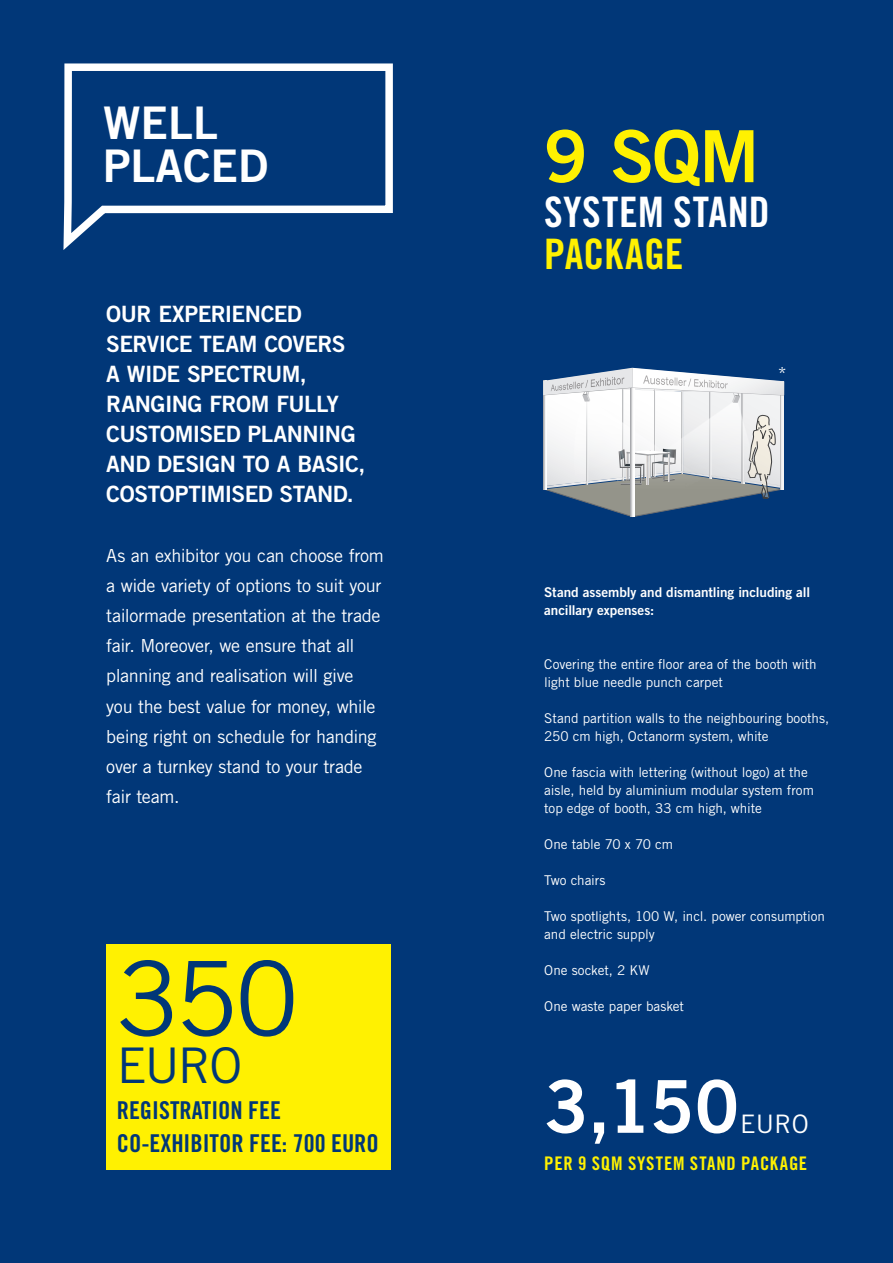
<style>
.page{position:relative;width:893px;height:1263px;background:#013778}
.page>*{position:absolute;margin:0;border:0;box-sizing:border-box;transform-origin:0 0}
.t1{font:103.2px "Trade Gothic LT Std";color:#013778}
.t2{font:72.9px "Trade Gothic LT Std Bd 2";color:#fff}
.t3{font:72px "Trade Gothic LT Std Bd 2";color:#fff101}
.t4{font:49.2px "Trade Gothic LT Std";color:#013778}
.t5{font:45px/43.5px "Trade Gothic LT Std Bd 2";color:#fff}
.t6{font:42px "Trade Gothic LT Std Bd Cn 20";letter-spacing:.01em;color:#fff}
.t7{font:42px "Trade Gothic LT Std Bd Cn 20";color:#fff101}
.t8{font:25.5px "Trade Gothic LT Std";color:#fff}
.t9{font:24.6px/33px "Trade Gothic LT Std Bd Cn 20";color:#013778}
.t10{font:22.5px/30px "Trade Gothic LT Std Bd 2";letter-spacing:-.025em;color:#fff}
.t11{font:18.75px "Trade Gothic LT Std Bd Cn 20";letter-spacing:.04em;color:#fff101}
.t12{font:18px/30px "Trade Gothic LT Std";letter-spacing:-.02em;color:#fff}
.t13{font:13.5px/18px "Trade Gothic LT Std";letter-spacing:-.005em;color:#fff}
.t14{font:13.5px/18px "Trade Gothic LT Std Bd 2";letter-spacing:-.005em;color:#fff}
</style>
<div class="page">
<svg style="left:543px;top:368px;width:241px;height:149px;background:#bdc5cd"></svg>
<div style="left:106px;top:944px;width:285px;height:225px;background:#fff101"></div>
<svg style="left:63px;top:63px;width:330px;height:187px"></svg>
<h3 class="t5" style="left:103px;top:100px;width:167px">WELL<br>PLACED</h3>
<h3 class="t10" style="left:106px;top:299px;width:260px">OUR EXPERIENCED<br>SERVICE TEAM COVERS<br>A WIDE SPECTRUM,<br>RANGING FROM FULLY<br>CUSTOMISED PLANNING<br>AND DESIGN TO A BASIC,<br>COSTOPTIMISED STAND.</h3>
<p class="t12" style="left:106px;top:541px;width:279px">As an exhibitor you can choose from a wide variety of options to suit your tailormade presentation at the trade fair. Moreover, we ensure that all planning and realisation will give you the best value for money, while being right on schedule for handing over a turnkey stand to your trade fair team.</p>
<h1 class="t1" style="left:117px;top:936px;width:183px">350</h1>
<h3 class="t4" style="left:117px;top:1036px;width:127px">EURO</h3>
<h3 class="t9" style="left:117px;top:1093px;width:264px">REGISTRATION FEE<br>CO-EXHIBITOR FEE: 700 EURO</h3>
<h3 class="t3" style="left:544px;top:112px;width:216px">9 SQM</h3>
<h3 class="t6" style="left:544px;top:186px;width:227px">SYSTEM STAND</h3>
<h3 class="t7" style="left:544px;top:228px;width:141px">PACKAGE</h3>
<h3 class="t12" style="left:778px;top:358px;width:10px">*</h3>
<p class="t14" style="left:544px;top:582px;width:267px">Stand assembly and dismantling including all ancillary expenses:</p>
<p class="t13" style="left:544px;top:655px;width:274px">Covering the entire floor area of the booth with light blue needle punch carpet</p>
<p class="t13" style="left:544px;top:709px;width:286px">Stand partition walls to the neighbouring booths,<br>250 cm high, Octanorm system, white</p>
<p class="t13" style="left:544px;top:763px;width:271px">One fascia with lettering (without logo) at the aisle, held by aluminium modular system from top edge of booth, 33 cm high, white</p>
<p class="t13" style="left:544px;top:835px;width:130px">One table 70 x 70 cm</p>
<p class="t13" style="left:544px;top:871px;width:63px">Two chairs</p>
<p class="t13" style="left:544px;top:907px;width:282px">Two spotlights, 100 W, incl. power consumption and electric supply</p>
<p class="t13" style="left:544px;top:961px;width:107px">One socket, 2 KW</p>
<p class="t13" style="left:544px;top:997px;width:141px">One waste paper basket</p>
<h2 class="t2" style="left:544px;top:1061px;width:196px">3,150</h2>
<h3 class="t8" style="left:740px;top:1108px;width:70px">EURO</h3>
<h3 class="t11" style="left:544px;top:1152px;width:264px">PER 9 SQM SYSTEM STAND PACKAGE</h3>
</div>
